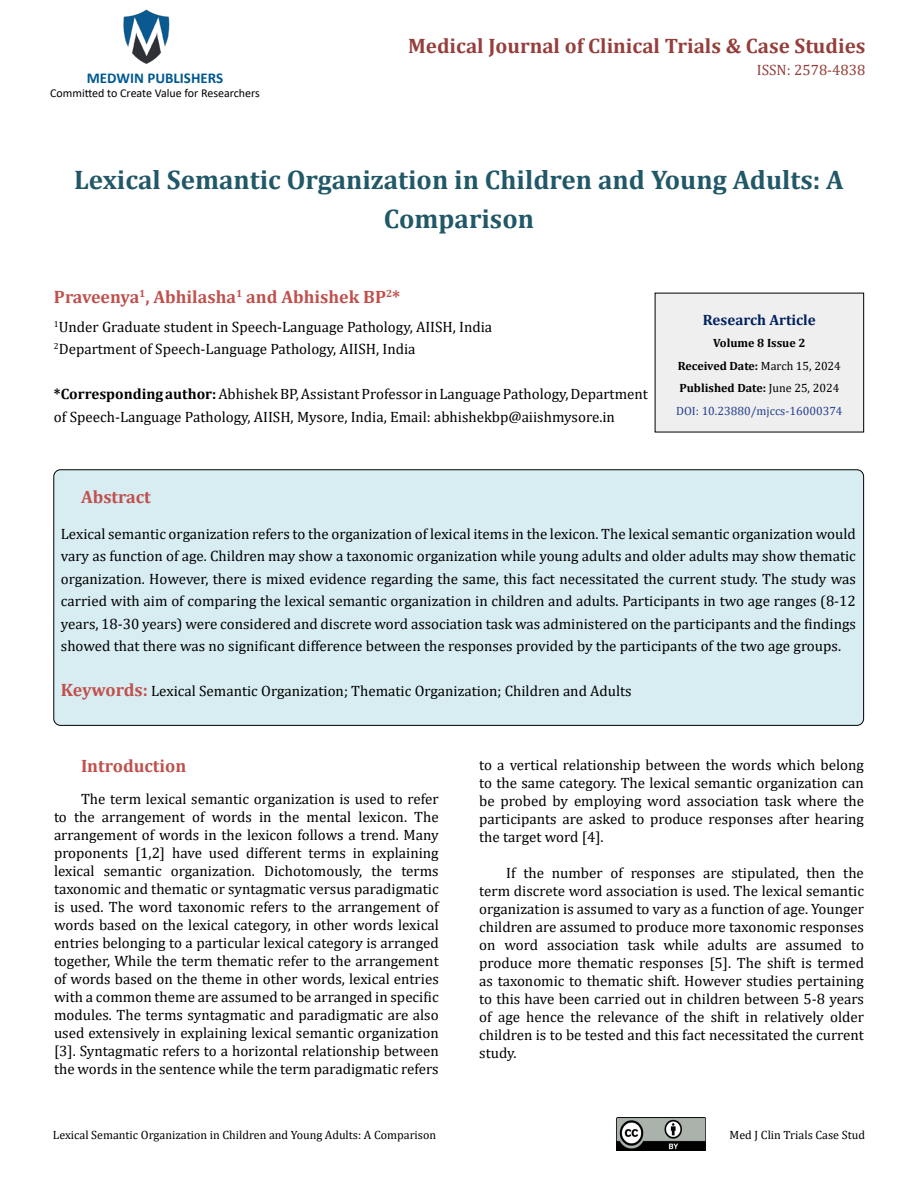
<style>
.page{position:relative;width:918px;height:1188px;background:#fff}
.page>*{position:absolute;margin:0;border:0;box-sizing:border-box;transform-origin:0 0}
.t1{font:700 27px/39px "Cambria";color:#215868;text-align:center}
.t2{font:700 21px "Cambria";color:#953f3c}
.t3{font:700 18px "Cambria";color:#c0504d}
.t4{font:15px/18px "Cambria";color:#000;text-align:justify}
.t5{font:700 15px "Calibri";color:#005991}
.t6{font:700 15px "Cambria";color:#002060}
.t7{font:15px "Cambria";color:#953f3c}
.t8{font:700 12px/22.5px "Cambria";color:#000;text-align:center}
.t9{font:12px "Cambria";color:#000}
.t10{font:12px "Calibri";color:#000}
.s1{font-weight:700}
.s2{font-weight:400}
.s3{font-weight:400;color:#25408f}
.s4{font-weight:700;font-size:18px;color:#c0504d}
</style>
<div class="page">
<img style="left:123px;top:9px;width:47px;height:55px">
<img style="left:616px;top:1117px;width:89px;height:34px">
<div style="left:655px;top:293px;width:209px;height:139px;background:#efefef"></div>
<div style="left:54px;top:470px;width:810px;height:255px;background:#d8edf2;border-radius:7px"></div>
<div style="left:53px;top:469px;width:811px;height:257px;border:1px solid #000;border-radius:7px"></div>
<p class="t5" style="left:87px;top:67px;width:138px">MEDWIN PUBLISHERS</p>
<p class="t10" style="left:50px;top:85px;width:211px">Committed to Create Value for Researchers</p>
<h2 class="t2" style="left:408px;top:31px;width:459px">Medical Journal of Clinical Trials &amp; Case Studies</h2>
<p class="t7" style="left:757px;top:62px;width:110px">ISSN: 2578-4838</p>
<h1 class="t1" style="left:74px;top:159px;width:771px">Lexical Semantic Organization in Children and Young Adults: A<br>Comparison</h1>
<p class="t3" style="left:54px;top:284px;width:348px">Praveenya<sup>1</sup>, Abhilasha<sup>1</sup> and Abhishek BP<sup>2</sup>*</p>
<p class="t4" style="left:54px;top:315px;width:440px;line-height:22.5px"><sup>1</sup>Under Graduate student in Speech-Language Pathology, AIISH, India<br><sup>2</sup>Department of Speech-Language Pathology, AIISH, India</p>
<p class="t4" style="left:54px;top:383px;width:596px;line-height:22.5px"><span class="s1">*Corresponding author:</span> Abhishek BP, Assistant Professor in Language Pathology, Department of Speech-Language Pathology, AIISH, Mysore, India, Email: abhishekbp@aiishmysore.in</p>
<p class="t6" style="left:703px;top:309px;width:114px">Research Article</p>
<p class="t8" style="left:676px;top:331px;width:168px">Volume 8 Issue 2<br>Received Date: <span class="s2">March 15, 2024<br></span>Published Date: <span class="s2">June 25, 2024<br></span><span class="s3">DOI: 10.23880/mjccs-16000374</span></p>
<p class="t3" style="left:81px;top:484px;width:71px">Abstract</p>
<p class="t4" style="left:61px;top:522px;width:797px;line-height:22.5px">Lexical semantic organization refers to the organization of lexical items in the lexicon. The lexical semantic organization would vary as function of age. Children may show a taxonomic organization while young adults and older adults may show thematic organization. However, there is mixed evidence regarding the same, this fact necessitated the current study. The study was carried with aim of comparing the lexical semantic organization in children and adults. Participants in two age ranges (8-12 years, 18-30 years) were considered and discrete word association task was administered on the participants and the findings showed that there was no significant difference between the responses provided by the participants of the two age groups.</p>
<p class="t4" style="left:61px;top:682px;width:572px"><span class="s4">Keywords:</span> Lexical Semantic Organization; Thematic Organization; Children and Adults</p>
<p class="t3" style="left:81px;top:753px;width:107px">Introduction</p>
<p class="t4" style="left:54px;top:789px;width:386px;text-indent:27px">The term lexical semantic organization is used to refer to the arrangement of words in the mental lexicon. The arrangement of words in the lexicon follows a trend. Many proponents [1,2] have used different terms in explaining lexical semantic organization. Dichotomously, the terms taxonomic and thematic or syntagmatic versus paradigmatic is used. The word taxonomic refers to the arrangement of words based on the lexical category, in other words lexical entries belonging to a particular lexical category is arranged together, While the term thematic refer to the arrangement of words based on the theme in other words, lexical entries with a common theme are assumed to be arranged in specific modules. The terms syntagmatic and paradigmatic are also used extensively in explaining lexical semantic organization [3]. Syntagmatic refers to a horizontal relationship between the words in the sentence while the term paradigmatic refers</p>
<p class="t4" style="left:479px;top:756px;width:386px">to a vertical relationship between the words which belong to the same category. The lexical semantic organization can be probed by employing word association task where the participants are asked to produce responses after hearing the target word [4].</p>
<p class="t4" style="left:479px;top:864px;width:386px;text-indent:27px">If the number of responses are stipulated, then the term discrete word association is used. The lexical semantic organization is assumed to vary as a function of age. Younger children are assumed to produce more taxonomic responses on word association task while adults are assumed to produce more thematic responses [5]. The shift is termed as taxonomic to thematic shift. However studies pertaining to this have been carried out in children between 5-8 years of age hence the relevance of the shift in relatively older children is to be tested and this fact necessitated the current study.</p>
<p class="t9" style="left:53px;top:1128px;width:385px">Lexical Semantic Organization in Children and Young Adults: A Comparison</p>
<p class="t9" style="left:730px;top:1128px;width:137px">Med J Clin Trials Case Stud</p>
</div>
